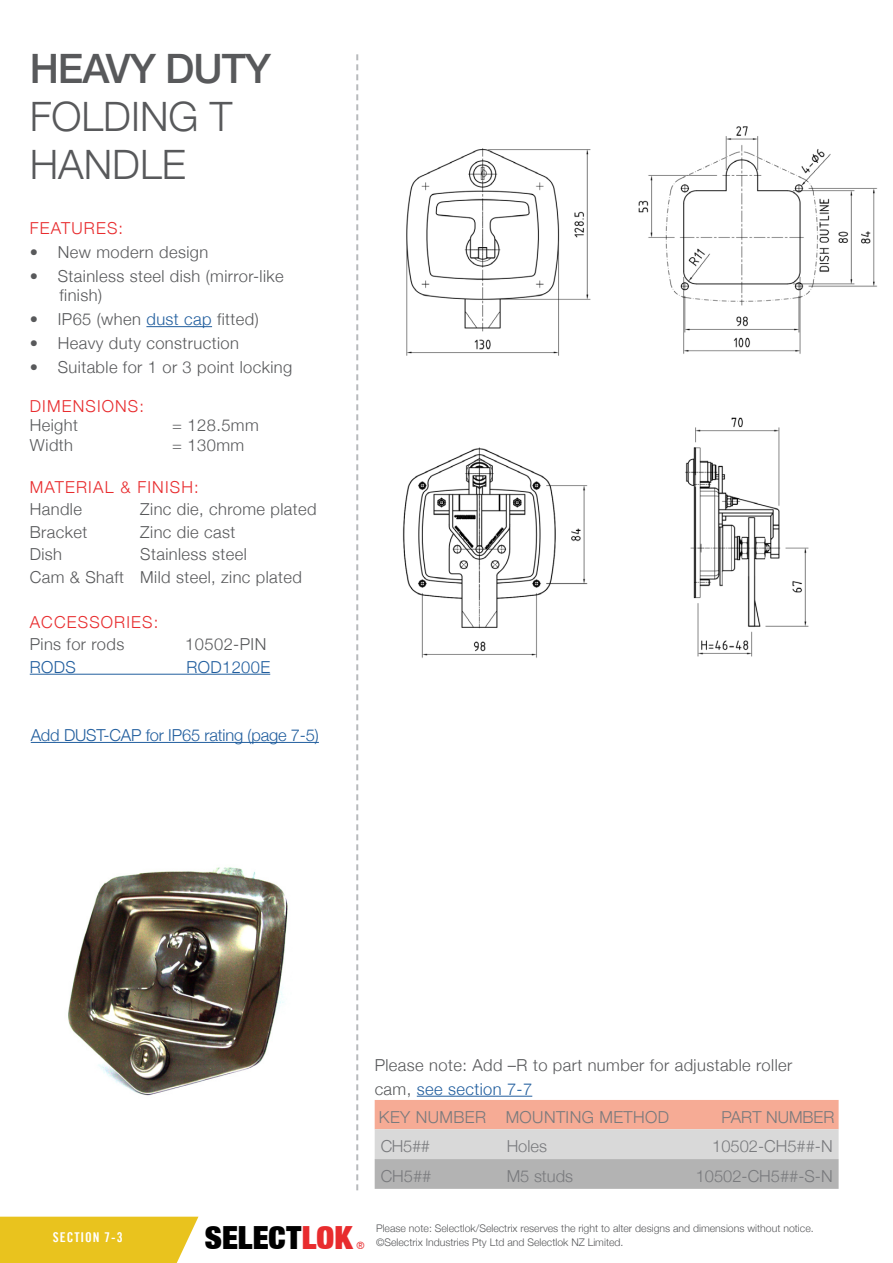
<style>
.page{position:relative;width:893px;height:1263px;background:#fff}
.page>*{position:absolute;margin:0;border:0;box-sizing:border-box;transform-origin:0 0}
.t1{font:300 40.5px/48px "Helvetica Neue";color:#58595b}
.t2{font:500 40.5px "Helvetica Neue LT";letter-spacing:-.025em;color:#58595b}
.t3{font:900 expanded 31.95px "Helvetica Neue LT";color:#000}
.t4{font:300 16.5px/19.5px "Helvetica Neue";letter-spacing:.025em;color:#58595b}
.t5{font:300 16.5px "Helvetica Neue";color:#797a7d}
.t6{font:300 16.5px "Helvetica Neue";letter-spacing:.07em;color:#e82c2e}
.t7{font:300 16.5px "Helvetica Neue";letter-spacing:-.01em;color:#215e9e}
.t8{font:300 16.5px "Helvetica Neue";letter-spacing:.025em;color:#797a7d}
.t9{font:300 16.5px "Helvetica Neue";letter-spacing:.025em;color:#215e9e}
.t10{font:13.5px "Trade Gothic LT Bold Cond Twenty";letter-spacing:.07em;color:#fff}
.t11{font:300 10.5px/13.5px "Helvetica Neue";color:#58595b}
.t12{font:condensed 10.2px "Helvetica Neue LT";color:#e82c2e}
.s1{color:#215e9e}
.s2{color:#e82c2e}
</style>
<div class="page">
<hr style="left:31px;top:742px;width:288px;height:1px;background:#215e9e">
<img style="left:402px;top:148px;width:189px;height:510px">
<img style="left:685px;top:417px;width:124px;height:240px">
<img style="left:638px;top:126px;width:240px;height:228px">
<img style="left:68px;top:867px;width:220px;height:229px">
<hr style="left:146px;top:326px;width:66px;height:1px;background:#215e9e">
<hr style="left:30px;top:674px;width:240px;height:1px;background:#215e9e">
<svg style="left:375px;top:1100px;width:464px;height:89px;background:#d5bdb6"></svg>
<hr style="left:417px;top:1096px;width:115px;height:1px;background:#215e9e">
<svg style="left:356px;top:54px;width:2px;height:1136px"></svg>
<div style="left:0;top:1217px;width:198px;height:46px;background:#e9c31e"></div>
<h1 class="t2" style="left:30px;top:45px;width:243px">HEAVY DUTY</h1>
<h1 class="t1" style="left:30px;top:90px;width:204px">FOLDING T<br>HANDLE</h1>
<p class="t6" style="left:30px;top:215px;width:95px">FEATURES:</p>
<p class="t4" style="left:30px;top:241px;width:180px">• New modern design</p>
<p class="t4" style="left:60px;top:265px;width:226px;text-indent:-30px">• Stainless steel dish (mirror-like finish)</p>
<p class="t4" style="left:30px;top:308px;width:230px">• IP65 (when <span class="s1">dust cap</span> fitted)</p>
<p class="t4" style="left:30px;top:332px;width:211px">• Heavy duty construction</p>
<p class="t4" style="left:30px;top:356px;width:264px">• Suitable for 1 or 3 point locking</p>
<p class="t6" style="left:30px;top:392px;width:116px">DIMENSIONS:</p>
<p class="t4" style="left:30px;top:414px;width:50px">Height</p>
<p class="t4" style="left:172px;top:414px;width:88px">= 128.5mm</p>
<p class="t4" style="left:30px;top:434px;width:45px">Width</p>
<p class="t4" style="left:172px;top:434px;width:73px">= 130mm</p>
<p class="t6" style="left:30px;top:473px;width:170px">MATERIAL &amp; FINISH:</p>
<p class="t4" style="left:30px;top:498px;width:54px">Handle</p>
<p class="t4" style="left:140px;top:498px;width:178px">Zinc die, chrome plated</p>
<p class="t4" style="left:30px;top:521px;width:59px">Bracket</p>
<p class="t4" style="left:140px;top:521px;width:97px">Zinc die cast</p>
<p class="t4" style="left:30px;top:543px;width:34px">Dish</p>
<p class="t4" style="left:30px;top:542px;width:274px;line-height:22.5px;text-indent:111px">Stainless steel<br>Cam &amp; Shaft Mild steel, zinc plated</p>
<p class="t6" style="left:30px;top:608px;width:130px">ACCESSORIES:</p>
<p class="t4" style="left:30px;top:633px;width:96px">Pins for rods</p>
<p class="t4" style="left:185px;top:633px;width:82px">10502-PIN</p>
<p class="t7" style="left:30px;top:653px;width:48px">RODS</p>
<p class="t9" style="left:186px;top:653px;width:85px">ROD1200E</p>
<p class="t7" style="left:31px;top:721px;width:290px">Add DUST-CAP for IP65 rating (page 7-5)</p>
<p class="t4" style="left:375px;top:1051px;width:419px;line-height:24px">Please note: Add –R to part number for adjustable roller cam, <span class="s1">see section 7-7</span></p>
<p class="t8" style="left:379px;top:1103px;width:292px">KEY NUMBER MOUNTING METHOD</p>
<p class="t5" style="left:722px;top:1103px;width:114px">PART NUMBER</p>
<p class="t5" style="left:381px;top:1133px;width:51px">CH5##</p>
<p class="t5" style="left:507px;top:1133px;width:42px">Holes</p>
<p class="t5" style="left:712px;top:1133px;width:122px">10502-CH5##-N</p>
<p class="t5" style="left:381px;top:1163px;width:52px">CH5##</p>
<p class="t5" style="left:507px;top:1163px;width:68px">M5 studs</p>
<p class="t5" style="left:696px;top:1163px;width:138px">10502-CH5##-S-N</p>
<p class="t10" style="left:53px;top:1228px;width:71px">SECTION 7-3</p>
<p class="t11" style="left:376px;top:1221px;width:439px">Please note: Selectlok/Selectrix reserves the right to alter designs and dimensions without notice. ©Selectrix Industries Pty Ltd and Selectlok NZ Limited.</p>
<h2 class="t3" style="left:205px;top:1217px;width:149px">SELECT<span class="s2">LOK</span></h2>
<p class="t12" style="left:356px;top:1240px;width:10px">®</p>
</div>
